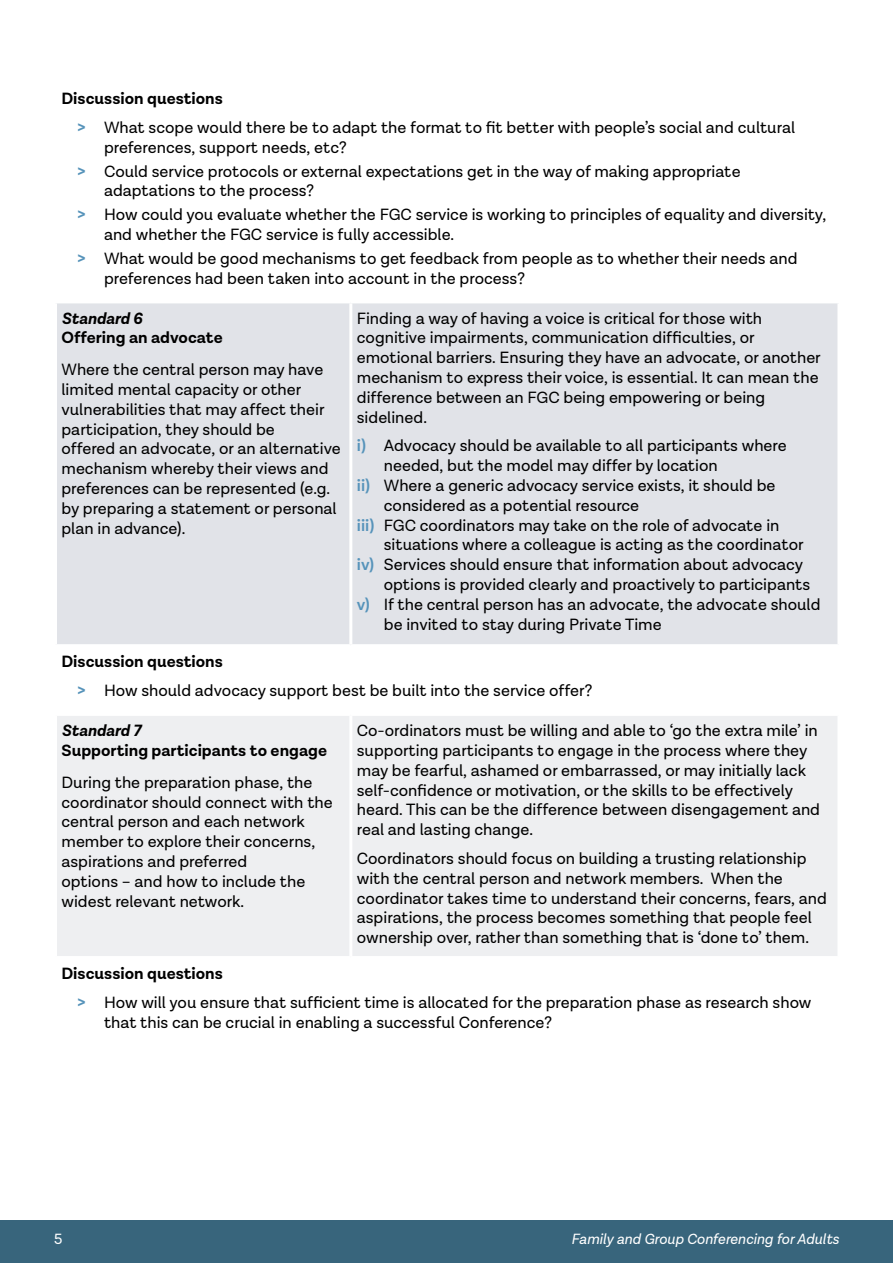
<style>
.page{position:relative;width:893px;height:1263px;background:#fff}
.page>*{position:absolute;margin:0;border:0;box-sizing:border-box;transform-origin:0 0}
.t1{font:16.5px/19.8px "Lota Grotesque Alt 1";color:#000}
.t2{font:700 16.5px "Lota Grotesque Alt 1";color:#000}
.t3{font:italic 700 16.5px "Lota Grotesque Alt 1";color:#000}
.t4{font:italic 15px "Lota Grotesque Alt 1";color:#fff}
.t5{font:15px "Lota Grotesque Alt 1";color:#fff}
.s1{font-weight:700}
.s2{font-weight:700;color:#5693ba}
.s3{font-weight:600;color:#5693ba}
</style>
<div class="page">
<div style="left:0;top:1220px;width:893px;height:43px;background:#38657c"></div>
<div style="left:57px;top:303px;width:780px;height:341px;background:#e1e3e8"></div>
<div style="left:57px;top:716px;width:780px;height:240px;background:#eeeff1"></div>
<hr style="left:349px;top:303px;width:3px;height:341px;background:#fff">
<hr style="left:349px;top:716px;width:3px;height:240px;background:#fff">
<p class="t1" style="left:77px;top:84px;width:720px;line-height:28.8px;text-indent:-16px"><span class="s1">Discussion questions<br></span><span class="s2">&gt;</span> What scope would there be to adapt the format to fit better with people’s social and cultural</p>
<p class="t1" style="left:77px;top:135px;width:665px;line-height:24px;text-indent:27px">preferences, support needs, etc?<br><span class="s2">&gt;</span> Could service protocols or external expectations get in the way of making appropriate</p>
<p class="t1" style="left:77px;top:179px;width:751px;line-height:24px;text-indent:27px">adaptations to the process?<br><span class="s2">&gt;</span> How could you evaluate whether the FGC service is working to principles of equality and diversity,</p>
<p class="t1" style="left:77px;top:223px;width:722px;line-height:24px;text-indent:27px">and whether the FGC service is fully accessible.<br><span class="s2">&gt;</span> What would be good mechanisms to get feedback from people as to whether their needs and</p>
<p class="t1" style="left:104px;top:269px;width:422px">preferences had been taken into account in the process?</p>
<p class="t3" style="left:62px;top:309px;width:82px">Standard 6</p>
<p class="t2" style="left:62px;top:328px;width:163px">Offering an advocate</p>
<p class="t1" style="left:62px;top:360px;width:281px">Where the central person may have limited mental capacity or other vulnerabilities that may affect their participation, they should be<br>offered an advocate, or an alternative mechanism whereby their views and preferences can be represented (e.g. by preparing a statement or personal plan in advance).</p>
<p class="t1" style="left:357px;top:309px;width:465px">Finding a way of having a voice is critical for those with cognitive impairments, communication difficulties, or emotional barriers. Ensuring they have an advocate, or another mechanism to express their voice, is essential. It can mean the difference between an FGC being empowering or being sidelined.</p>
<p class="t1" style="left:357px;top:436px;width:431px"><span class="s3">i)</span> Advocacy should be available to all participants where</p>
<p class="t1" style="left:384px;top:456px;width:335px">needed, but the model may differ by location</p>
<p class="t1" style="left:357px;top:476px;width:420px"><span class="s3">ii)</span> Where a generic advocacy service exists, it should be</p>
<p class="t1" style="left:384px;top:496px;width:257px">considered as a potential resource</p>
<p class="t1" style="left:357px;top:516px;width:424px"><span class="s3">iii)</span> FGC coordinators may take on the role of advocate in</p>
<p class="t1" style="left:384px;top:535px;width:421px">situations where a colleague is acting as the coordinator</p>
<p class="t1" style="left:357px;top:555px;width:448px"><span class="s3">iv)</span> Services should ensure that information about advocacy</p>
<p class="t1" style="left:384px;top:575px;width:428px">options is provided clearly and proactively to participants</p>
<p class="t1" style="left:357px;top:595px;width:465px"><span class="s3">v)</span> If the central person has an advocate, the advocate should</p>
<p class="t1" style="left:384px;top:615px;width:279px">be invited to stay during Private Time</p>
<p class="t1" style="left:77px;top:648px;width:517px;line-height:28.8px;text-indent:-16px"><span class="s1">Discussion questions<br></span><span class="s2">&gt;</span> How should advocacy support best be built into the service offer?</p>
<p class="t3" style="left:62px;top:721px;width:81px">Standard 7</p>
<p class="t2" style="left:62px;top:741px;width:267px">Supporting participants to engage</p>
<p class="t1" style="left:62px;top:773px;width:273px">During the preparation phase, the coordinator should connect with the central person and each network member to explore their concerns, aspirations and preferred<br>options – and how to include the widest relevant network.</p>
<p class="t1" style="left:357px;top:721px;width:465px">Co-ordinators must be willing and able to ‘go the extra mile’ in supporting participants to engage in the process where they may be fearful, ashamed or embarrassed, or may initially lack self-confidence or motivation, or the skills to be effectively heard. This can be the difference between disengagement and real and lasting change.</p>
<p class="t1" style="left:357px;top:849px;width:472px">Coordinators should focus on building a trusting relationship with the central person and network members. When the coordinator takes time to understand their concerns, fears, and aspirations, the process becomes something that people feel ownership over, rather than something that is ‘done to’ them.</p>
<p class="t1" style="left:77px;top:960px;width:736px;line-height:28.8px;text-indent:-16px"><span class="s1">Discussion questions<br></span><span class="s2">&gt;</span> How will you ensure that sufficient time is allocated for the preparation phase as research show</p>
<p class="t1" style="left:104px;top:1013px;width:450px">that this can be crucial in enabling a successful Conference?</p>
<p class="t5" style="left:54px;top:1231px;width:10px">5</p>
<p class="t4" style="left:571px;top:1231px;width:269px">Family and Group Conferencing for Adults</p>
</div>
